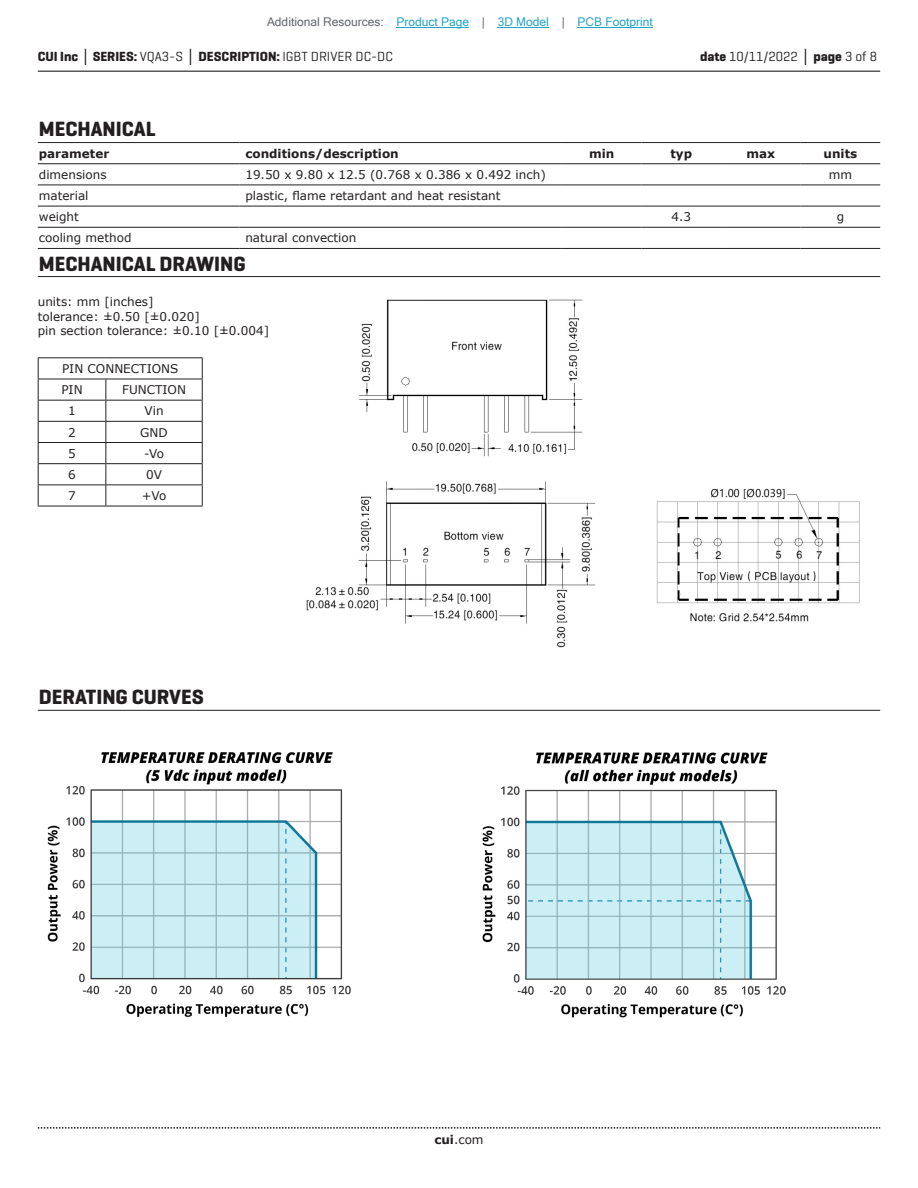
<style>
.page{position:relative;width:918px;height:1188px;background:#fff}
.page>*{position:absolute;margin:0;border:0;box-sizing:border-box;transform-origin:0 0}
.t1{font:700 21px "Geogrotesque";color:#231f20}
.t2{font:700 13.5px "Geogrotesque";color:#231f20}
.t3{font:13.5px "Geogrotesque";color:#231f20}
.t4{font:12px/14.4px "Verdana";color:#231f20}
.t5{font:12px "Microsoft Sans Serif";color:#23a4c6}
.t6{font:700 12px "Verdana";color:#231f20}
.s1{color:#63676b}
.s2{font-family:"Verdana"}
.s3{font-weight:400}
.s4{font-weight:700}
.s5{font-family:"Verdana";font-weight:700}
</style>
<div class="page">
<hr style="left:38px;top:71px;width:842px;height:1px;background:#231f20">
<svg style="left:38px;top:1127px;width:842px;height:2px"></svg>
<hr style="left:38px;top:710px;width:842px;height:1px;background:#231f20">
<img style="left:306px;top:299px;width:554px;height:349px">
<hr style="left:38px;top:276px;width:842px;height:1px;background:#231f20">
<hr style="left:38px;top:357px;width:68px;height:1px;background:#231f20">
<hr style="left:106px;top:357px;width:97px;height:1px;background:#231f20">
<hr style="left:38px;top:379px;width:68px;height:1px;background:#231f20">
<hr style="left:106px;top:379px;width:97px;height:1px;background:#231f20">
<hr style="left:38px;top:400px;width:68px;height:1px;background:#231f20">
<hr style="left:106px;top:400px;width:97px;height:1px;background:#231f20">
<hr style="left:38px;top:421px;width:68px;height:1px;background:#231f20">
<hr style="left:106px;top:421px;width:97px;height:1px;background:#231f20">
<hr style="left:38px;top:442px;width:68px;height:1px;background:#231f20">
<hr style="left:106px;top:442px;width:97px;height:1px;background:#231f20">
<hr style="left:38px;top:463px;width:68px;height:1px;background:#231f20">
<hr style="left:106px;top:463px;width:97px;height:1px;background:#231f20">
<hr style="left:38px;top:484px;width:68px;height:1px;background:#231f20">
<svg style="left:38px;top:358px;width:1px;height:148px"></svg>
<hr style="left:106px;top:484px;width:97px;height:1px;background:#231f20">
<svg style="left:105px;top:379px;width:1px;height:127px"></svg>
<svg style="left:202px;top:358px;width:1px;height:148px"></svg>
<hr style="left:38px;top:506px;width:68px;height:1px;background:#231f20">
<hr style="left:106px;top:506px;width:97px;height:1px;background:#231f20">
<hr style="left:38px;top:142px;width:201px;height:1px;background:#231f20">
<hr style="left:239px;top:142px;width:323px;height:1px;background:#231f20">
<hr style="left:562px;top:142px;width:79px;height:1px;background:#231f20">
<hr style="left:641px;top:142px;width:80px;height:1px;background:#231f20">
<hr style="left:721px;top:142px;width:80px;height:1px;background:#231f20">
<hr style="left:801px;top:142px;width:79px;height:1px;background:#231f20">
<hr style="left:38px;top:163px;width:201px;height:1px;background:#231f20">
<hr style="left:239px;top:163px;width:323px;height:1px;background:#231f20">
<hr style="left:562px;top:163px;width:79px;height:1px;background:#231f20">
<hr style="left:641px;top:163px;width:80px;height:1px;background:#231f20">
<hr style="left:721px;top:163px;width:80px;height:1px;background:#231f20">
<hr style="left:801px;top:163px;width:79px;height:1px;background:#231f20">
<hr style="left:38px;top:185px;width:201px;height:1px;background:#231f20">
<hr style="left:239px;top:185px;width:323px;height:1px;background:#231f20">
<hr style="left:562px;top:185px;width:79px;height:1px;background:#231f20">
<hr style="left:641px;top:185px;width:80px;height:1px;background:#231f20">
<hr style="left:721px;top:185px;width:80px;height:1px;background:#231f20">
<hr style="left:801px;top:185px;width:79px;height:1px;background:#231f20">
<hr style="left:38px;top:206px;width:201px;height:1px;background:#231f20">
<hr style="left:239px;top:206px;width:323px;height:1px;background:#231f20">
<hr style="left:562px;top:206px;width:79px;height:1px;background:#231f20">
<hr style="left:641px;top:206px;width:80px;height:1px;background:#231f20">
<hr style="left:721px;top:206px;width:80px;height:1px;background:#231f20">
<hr style="left:801px;top:206px;width:79px;height:1px;background:#231f20">
<hr style="left:38px;top:227px;width:201px;height:1px;background:#231f20">
<hr style="left:239px;top:227px;width:323px;height:1px;background:#231f20">
<hr style="left:562px;top:227px;width:79px;height:1px;background:#231f20">
<hr style="left:641px;top:227px;width:80px;height:1px;background:#231f20">
<hr style="left:721px;top:227px;width:80px;height:1px;background:#231f20">
<hr style="left:801px;top:227px;width:79px;height:1px;background:#231f20">
<hr style="left:38px;top:248px;width:201px;height:1px;background:#231f20">
<hr style="left:239px;top:248px;width:323px;height:1px;background:#231f20">
<hr style="left:562px;top:248px;width:79px;height:1px;background:#231f20">
<hr style="left:641px;top:248px;width:80px;height:1px;background:#231f20">
<hr style="left:721px;top:248px;width:80px;height:1px;background:#231f20">
<hr style="left:801px;top:248px;width:79px;height:1px;background:#231f20">
<img style="left:47px;top:752px;width:738px;height:266px">
<hr style="left:397px;top:27px;width:72px;height:1px;background:#23a4c6">
<hr style="left:498px;top:27px;width:51px;height:1px;background:#23a4c6">
<hr style="left:578px;top:27px;width:75px;height:1px;background:#23a4c6">
<p class="t5" style="left:267px;top:15px;width:387px"><span class="s1">Additional Resources:</span> Product Page <span class="s1">|</span> 3D Model <span class="s1">|</span> PCB Footprint</p>
<p class="t2" style="left:38px;top:48px;width:357px">CUI Inc <span class="s2">│</span> SERIES: <span class="s3">VQA3-S</span> <span class="s2">│</span> DESCRIPTION: <span class="s3">IGBT DRIVER DC-DC</span></p>
<p class="t3" style="left:700px;top:48px;width:179px"><span class="s4">date</span> 10/11/2022 <span class="s5">│</span> <span class="s4">page</span> 3 of 8</p>
<h1 class="t1" style="left:39px;top:116px;width:118px">MECHANICAL</h1>
<p class="t6" style="left:39px;top:145px;width:72px">parameter</p>
<p class="t6" style="left:245px;top:145px;width:155px">conditions/description</p>
<p class="t6" style="left:589px;top:145px;width:27px">min</p>
<p class="t6" style="left:670px;top:145px;width:23px">typ</p>
<p class="t6" style="left:746px;top:145px;width:30px">max</p>
<p class="t6" style="left:824px;top:145px;width:35px">units</p>
<p class="t4" style="left:39px;top:167px;width:69px">dimensions</p>
<p class="t4" style="left:245px;top:167px;width:302px">19.50 x 9.80 x 12.5 (0.768 x 0.386 x 0.492 inch)</p>
<p class="t4" style="left:829px;top:167px;width:25px">mm</p>
<p class="t4" style="left:39px;top:188px;width:51px">material</p>
<p class="t4" style="left:245px;top:188px;width:257px">plastic, flame retardant and heat resistant</p>
<p class="t4" style="left:39px;top:210px;width:42px">weight</p>
<p class="t4" style="left:671px;top:210px;width:21px">4.3</p>
<p class="t4" style="left:837px;top:210px;width:9px">g</p>
<p class="t4" style="left:39px;top:231px;width:94px">cooling method</p>
<p class="t4" style="left:245px;top:231px;width:113px">natural convection</p>
<h1 class="t1" style="left:39px;top:250px;width:208px">MECHANICAL DRAWING</h1>
<p class="t4" style="left:38px;top:295px;width:233px">units: mm [inches]<br>tolerance: ±0.50 [±0.020]<br>pin section tolerance: ±0.10 [±0.004]</p>
<p class="t4" style="left:61px;top:358px;width:118px;line-height:21.1px">PIN CONNECTIONS<br>PIN</p>
<p class="t4" style="left:122px;top:382px;width:65px">FUNCTION</p>
<p class="t4" style="left:68px;top:404px;width:9px">1</p>
<p class="t4" style="left:145px;top:404px;width:21px">Vin</p>
<p class="t4" style="left:68px;top:425px;width:9px">2</p>
<p class="t4" style="left:140px;top:425px;width:29px">GND</p>
<p class="t4" style="left:68px;top:446px;width:9px">5</p>
<p class="t4" style="left:144px;top:446px;width:22px">-Vo</p>
<p class="t4" style="left:68px;top:467px;width:9px">6</p>
<p class="t4" style="left:146px;top:467px;width:17px">0V</p>
<p class="t4" style="left:68px;top:488px;width:9px">7</p>
<p class="t4" style="left:142px;top:488px;width:26px">+Vo</p>
<h1 class="t1" style="left:39px;top:684px;width:167px">DERATING CURVES</h1>
<p class="t4" style="left:434px;top:1132px;width:51px"><span class="s4">cui</span>.com</p>
</div>
